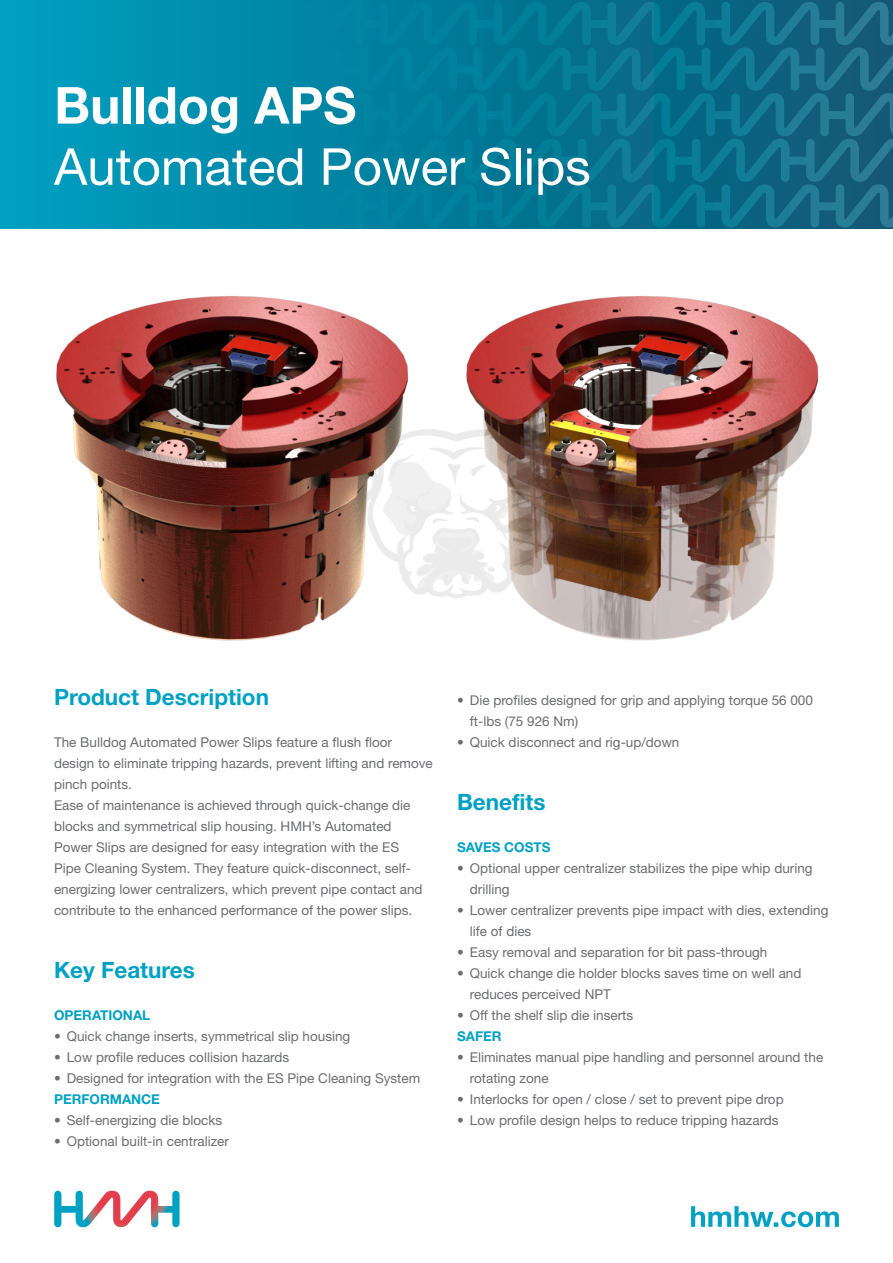
<style>
.page{position:relative;width:893px;height:1263px;background:#fff}
.page>*{position:absolute;margin:0;border:0;box-sizing:border-box;transform-origin:0 0}
.Title_01_Left{font:51px/61.2px "Helvetica Neue LT Pro";color:#fff}
.t1{font:700 22.5px "Helvetica Neue LT Pro";color:#00a1c3}
.t2{font:13.5px/21px "Helvetica Neue LT Pro";color:#6c6d70}
.t3{font:700 13.5px "Helvetica Neue LT Pro";color:#00a1c3}
.s1{font-weight:700}
</style>
<div class="page">
<div style="left:0;top:0;width:893px;height:228px;background:linear-gradient(to bottom,#0094b4,#0094b4)"></div>
<svg style="left:691px;top:1206px;width:148px;height:21px"></svg>
<svg style="left:54px;top:1191px;width:126px;height:36px"></svg>
<svg style="left:300px;top:2px;width:593px;height:225px;background:#087491"></svg>
<img style="left:56px;top:296px;width:380px;height:345px">
<img style="left:453px;top:296px;width:366px;height:345px">
<p class="Title_01_Left" style="left:54px;top:74px;width:538px"><span class="s1">Bulldog APS<br></span>Automated Power Slips</p>
<p class="t1" style="left:54px;top:683px;width:216px">Product Description</p>
<p class="t2" style="left:54px;top:731px;width:380px">The Bulldog Automated Power Slips feature a flush floor design to eliminate tripping hazards, prevent lifting and remove pinch points.</p>
<p class="t2" style="left:54px;top:794px;width:370px">Ease of maintenance is achieved through quick-change die blocks and symmetrical slip housing. HMH’s Automated Power Slips are designed for easy integration with the ES Pipe Cleaning System. They feature quick-disconnect, self&shy;energizing lower centralizers, which prevent pipe contact and contribute to the enhanced performance of the power slips.</p>
<p class="t1" style="left:54px;top:956px;width:142px">Key Features</p>
<p class="t3" style="left:54px;top:1007px;width:98px">OPERATIONAL</p>
<p class="t2" style="left:54px;top:1025px;width:298px">• Quick change inserts, symmetrical slip housing</p>
<p class="t2" style="left:54px;top:1046px;width:237px">• Low profile reduces collision hazards</p>
<p class="t2" style="left:54px;top:1067px;width:368px">• Designed for integration with the ES Pipe Cleaning System</p>
<p class="t3" style="left:54px;top:1091px;width:108px">PERFORMANCE</p>
<p class="t2" style="left:54px;top:1109px;width:170px">• Self-energizing die blocks</p>
<p class="t2" style="left:54px;top:1130px;width:177px">• Optional built-in centralizer</p>
<p class="t2" style="left:470px;top:689px;width:345px;text-indent:-13px">• Die profiles designed for grip and applying torque 56 000 ft-lbs (75 926 Nm)</p>
<p class="t2" style="left:457px;top:731px;width:224px">• Quick disconnect and rig-up/down</p>
<p class="t1" style="left:457px;top:788px;width:90px">Benefits</p>
<p class="t3" style="left:457px;top:839px;width:95px">SAVES COSTS</p>
<p class="t2" style="left:470px;top:857px;width:344px;text-indent:-13px">• Optional upper centralizer stabilizes the pipe whip during drilling</p>
<p class="t2" style="left:470px;top:899px;width:360px;text-indent:-13px">• Lower centralizer prevents pipe impact with dies, extending life of dies</p>
<p class="t2" style="left:457px;top:941px;width:312px">• Easy removal and separation for bit pass-through</p>
<p class="t2" style="left:470px;top:962px;width:333px;text-indent:-13px">• Quick change die holder blocks saves time on well and reduces perceived NPT</p>
<p class="t2" style="left:457px;top:1004px;width:178px">• Off the shelf slip die inserts</p>
<p class="t3" style="left:457px;top:1028px;width:46px">SAFER</p>
<p class="t2" style="left:470px;top:1046px;width:355px;text-indent:-13px">• Eliminates manual pipe handling and personnel around the rotating zone</p>
<p class="t2" style="left:457px;top:1088px;width:328px">• Interlocks for open / close / set to prevent pipe drop</p>
<p class="t2" style="left:457px;top:1109px;width:323px">• Low profile design helps to reduce tripping hazards</p>
</div>
